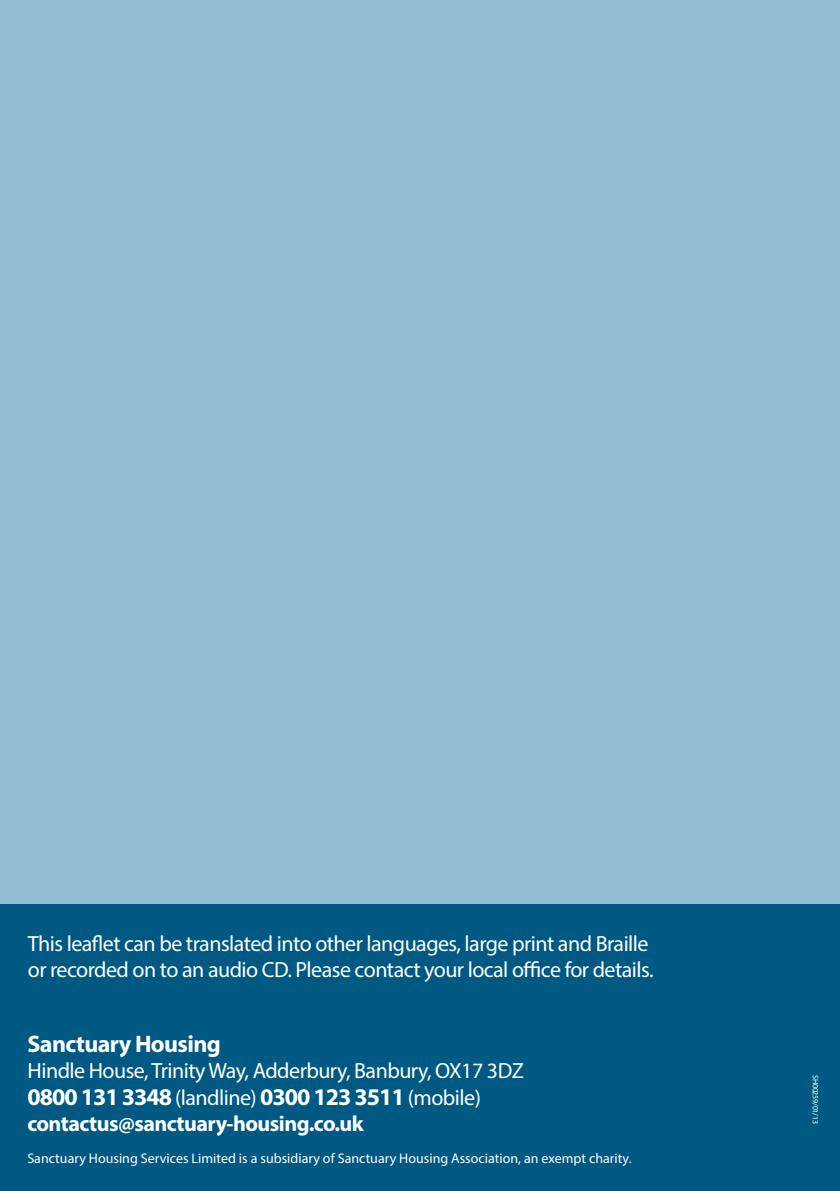
<style>
.page{position:relative;width:840px;height:1191px;background:#fff}
.page>*{position:absolute;margin:0;border:0;box-sizing:border-box;transform-origin:0 0}
.t1{font:700 24px "Myriad Pro";letter-spacing:-.04em;color:#fff}
.t2{font:22px/26.4px "Myriad Pro";letter-spacing:-.025em;color:#fff}
.t3{font:700 22px "Myriad Pro";letter-spacing:-.025em;color:#fff}
.t4{font:14px "Myriad Pro";color:#fff}
.t5{font:8px "Myriad Pro";letter-spacing:-.03em;color:#fff}
.s1{font-weight:400;font-size:22px}
</style>
<div class="page">
<hr style="left:839px;top:0;width:1px;height:92px;background:#93bad3">
<hr style="left:839px;top:92px;width:1px;height:340px;background:#005983">
<div style="left:0;top:903px;width:839px;height:288px;background:#005983"></div>
<div style="left:0;top:0;width:839px;height:903px;background:#93bad3"></div>
<p class="t2" style="left:28px;top:930px;width:626px">This leaflet can be translated into other languages, large print and Braille or recorded on to an audio CD. Please contact your local office for details.</p>
<p class="t1" style="left:27px;top:1027px;width:195px">Sanctuary Housing</p>
<p class="t2" style="left:27px;top:1056px;width:498px">Hindle House, Trinity Way, Adderbury, Banbury, OX17 3DZ</p>
<p class="t1" style="left:27px;top:1080px;width:455px">0800 131 3348 <span class="s1">(landline)</span> 0300 123 3511 <span class="s1">(mobile)</span></p>
<p class="t3" style="left:27px;top:1108px;width:338px">contactus@sanctuary-housing.co.uk</p>
<p class="t4" style="left:27px;top:1150px;width:605px">Sanctuary Housing Services Limited is a subsidiary of Sanctuary Housing Association, an exempt charity.</p>
<p class="t5" style="left:819px;top:1075px;width:50px;rotate:90deg">SH00259/01/13</p>
</div>
